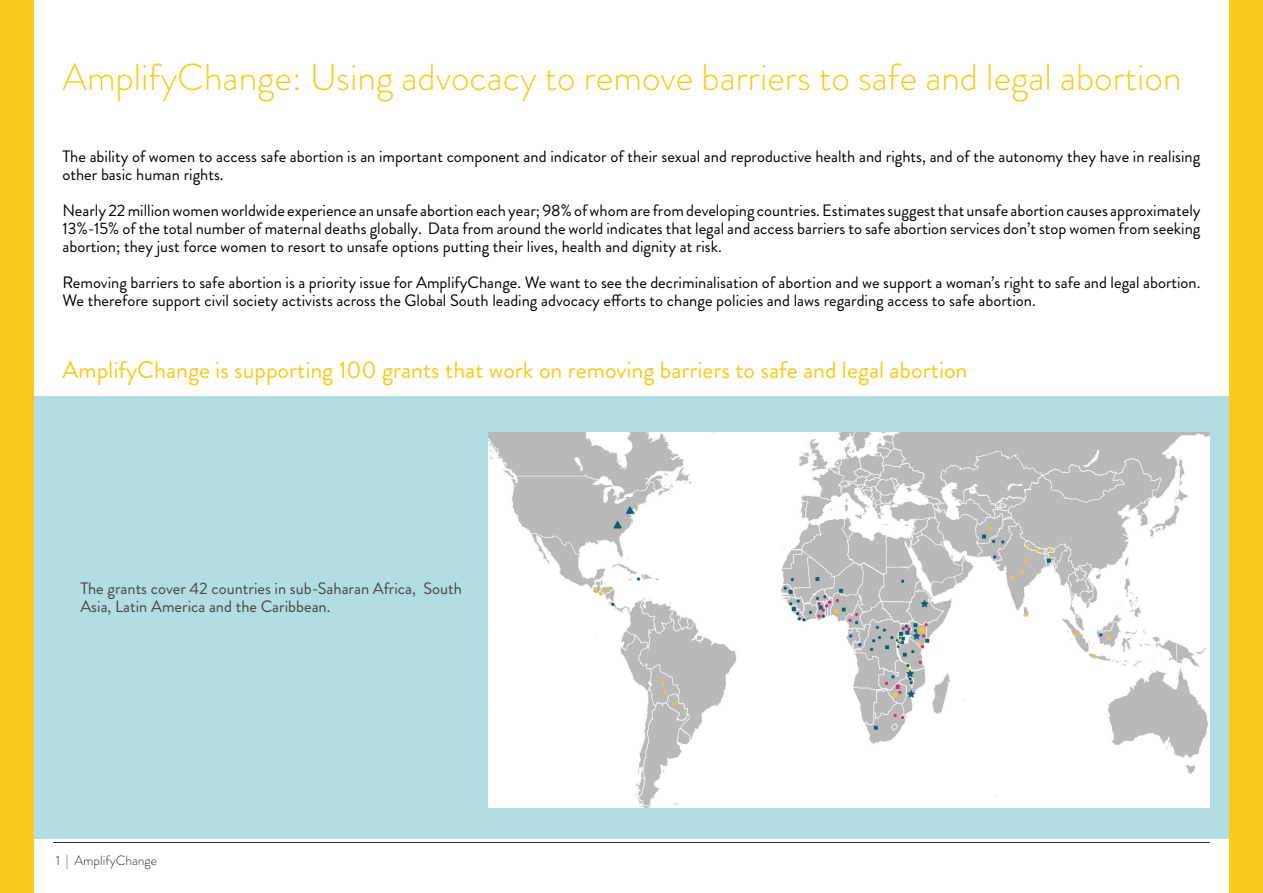
<style>
.page{position:relative;width:1263px;height:893px;background:#fff}
.page>*{position:absolute;margin:0;border:0;box-sizing:border-box;transform-origin:0 0}
.t1{font:300 37.5px "Brandon Grotesque";color:#f8ca1b}
.t2{font:24px "Brandon Grotesque";color:#f8ca1b}
.t3{font:16.5px/18px "Brandon Grotesque";color:#000}
.t4{font:16.5px/18px "Brandon Grotesque";color:#464544}
.t5{font:300 13.5px "Brandon Grotesque";color:#312e29}
</style>
<div class="page">
<div style="left:0;top:0;width:34px;height:893px;background:#f8ca1b"></div>
<div style="left:1229px;top:0;width:34px;height:893px;background:#f8ca1b"></div>
<div style="left:34px;top:396px;width:1195px;height:443px;background:#b1dde3"></div>
<img style="left:489px;top:432px;width:721px;height:376px">
<hr style="left:53px;top:842px;width:1157px;height:1px;background:#312e29">
<h1 class="t1" style="left:63px;top:51px;width:1121px">AmplifyChange: Using advocacy to remove barriers to safe and legal abortion</h1>
<p class="t3" style="left:63px;top:148px;width:1139px">The ability of women to access safe abortion is an important component and indicator of their sexual and reproductive health and rights, and of the autonomy they have in realising other basic human rights.</p>
<p class="t3" style="left:63px;top:202px;width:1139px;text-align:justify">Nearly 22 million women worldwide experience an unsafe abortion each year; 98% of whom are from developing countries. Estimates suggest that unsafe abortion causes approximately 13%-15% of the total number of maternal deaths globally. Data from around the world indicates that legal and access barriers to safe abortion services don’t stop women from seeking abortion; they just force women to resort to unsafe options putting their lives, health and dignity at risk.</p>
<p class="t3" style="left:63px;top:274px;width:1139px">Removing barriers to safe abortion is a priority issue for AmplifyChange. We want to see the decriminalisation of abortion and we support a woman’s right to safe and legal abortion.<br>We therefore support civil society activists across the Global South leading advocacy efforts to change policies and laws regarding access to safe abortion.</p>
<h2 class="t2" style="left:63px;top:353px;width:906px">AmplifyChange is supporting 100 grants that work on removing barriers to safe and legal abortion</h2>
<p class="t4" style="left:80px;top:580px;width:383px">The grants cover 42 countries in sub-Saharan Africa, South<br>Asia, Latin America and the Caribbean.</p>
<p class="t5" style="left:56px;top:851px;width:103px">1 | AmplifyChange</p>
</div>
